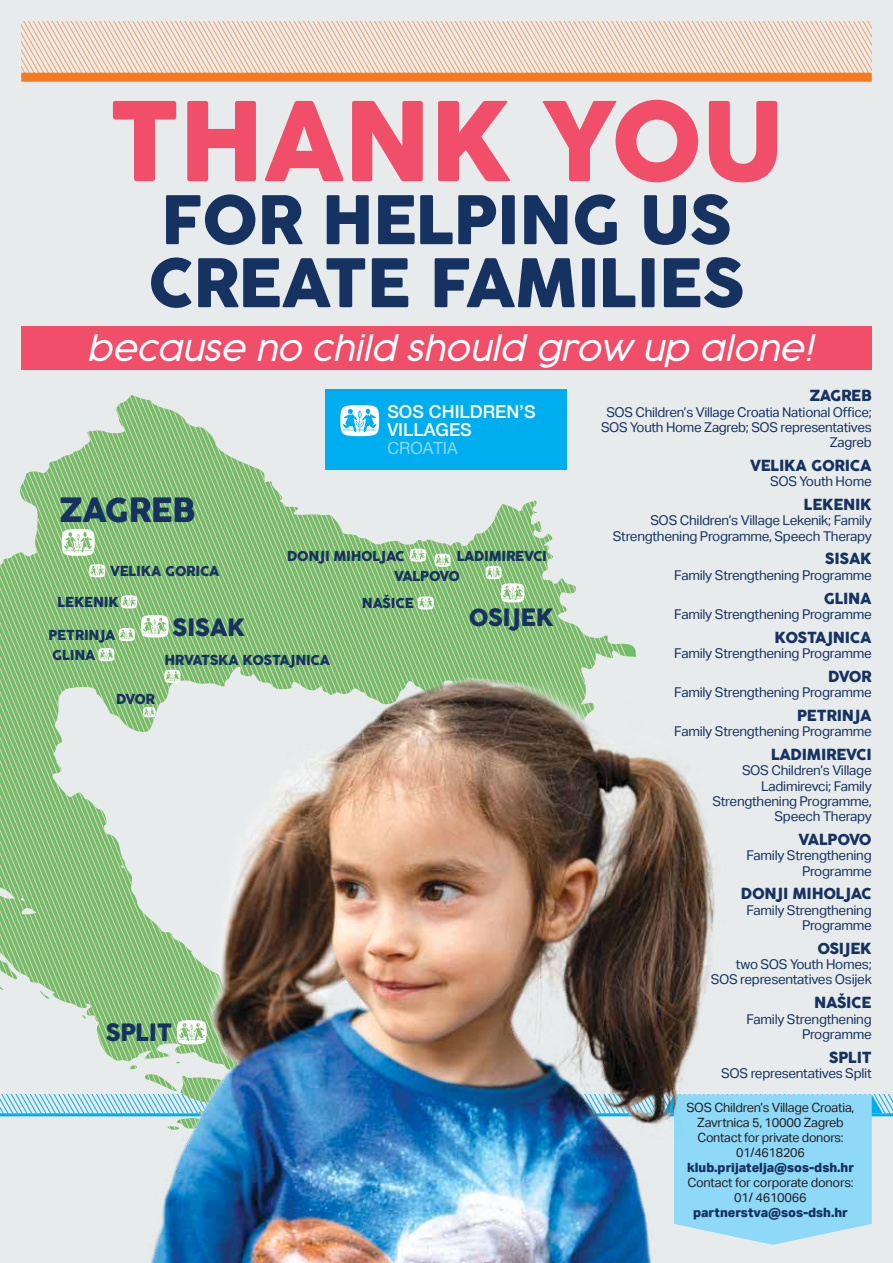
<style>
.page{position:relative;width:893px;height:1263px;background:#e8ebec}
.page>*{position:absolute;margin:0;border:0;box-sizing:border-box;transform-origin:0 0}
.t1{font:108px "Cocogoose";letter-spacing:-.02em;color:#f04e69}
.t2{font:66px/63px "Cocogoose";letter-spacing:-.02em;color:#163260}
.t3{font:italic 300 33px "Cocogoose Pro";color:#fff}
.t4{font:32.7px "Cocogoose";letter-spacing:-.02em;color:#163260}
.t5{font:23.4px "Cocogoose";letter-spacing:-.02em;color:#163260}
.t6{font:500 17.85px "Helvetica Neue";color:#fff}
.t7{font:16.8px "Helvetica Neue";color:#8ed8f8}
.t8{font:15px "Cocogoose";letter-spacing:-.02em;color:#163260}
.t9{font:15px "Cocogoose";letter-spacing:-.045em;color:#163260}
.t10{font:13.5px/15.3px "Aktiv Grotesk";letter-spacing:-.02em;color:#163260;text-align:right}
.t11{font:13.5px/27.3px "Cocogoose";letter-spacing:-.02em;color:#163260}
.t12{font:12.75px/15px "Aktiv Grotesk";letter-spacing:-.02em;color:#231f20;text-align:center}
.t13{font:800 12.75px "Aktiv Grotesk";color:#163260}
</style>
<div class="page">
<svg style="left:21px;top:21px;width:851px;height:52px;background:#ebd7c8"></svg>
<div style="left:21px;top:73px;width:851px;height:9px;background:#f47920"></div>
<div style="left:21px;top:326px;width:851px;height:43px;background:#f04e69"></div>
<img style="left:97px;top:1245px;width:707px;height:18px">
<div style="left:325px;top:389px;width:242px;height:80px;background:#00aeef"></div>
<img style="left:0;top:399px;width:893px;height:846px">
<h1 class="t1" style="left:109px;top:67px;width:677px">THANK YOU</h1>
<h2 class="t2" style="left:148px;top:191px;width:599px">FOR HELPING US<br>CREATE FAMILIES</h2>
<h3 class="t3" style="left:87px;top:326px;width:728px">because no child should grow up alone!</h3>
<h3 class="t6" style="left:387px;top:397px;width:150px">SOS CHILDREN’S</h3>
<h3 class="t4" style="left:59px;top:487px;width:137px">ZAGREB</h3>
<p class="t11" style="left:110px;top:558px;width:111px">VELIKA GORICA</p>
<p class="t11" style="left:58px;top:589px;width:63px">LEKENIK</p>
<p class="t11" style="left:48px;top:622px;width:69px">PETRINJA</p>
<h3 class="t5" style="left:172px;top:611px;width:74px">SISAK</h3>
<h3 class="t6" style="left:387px;top:415px;width:86px">VILLAGES</h3>
<p class="t7" style="left:387px;top:436px;width:72px">CROATIA</p>
<p class="t11" style="left:287px;top:543px;width:119px">DONJI MIHOLJAC</p>
<p class="t11" style="left:457px;top:543px;width:92px">LADIMIREVCI</p>
<p class="t11" style="left:362px;top:563px;width:100px;text-indent:32px">VALPOVO<br>NAŠICE</p>
<h3 class="t5" style="left:469px;top:601px;width:86px">OSIJEK</h3>
<p class="t11" style="left:52px;top:642px;width:45px">GLINA</p>
<p class="t11" style="left:164px;top:647px;width:167px">HRVATSKA KOSTAJNICA</p>
<p class="t11" style="left:116px;top:686px;width:41px">DVOR</p>
<h3 class="t5" style="left:105px;top:1016px;width:68px">SPLIT</h3>
<p class="t8" style="left:809px;top:385px;width:64px">ZAGREB</p>
<p class="t10" style="left:601px;top:404px;width:272px">SOS Children’s Village Croatia National Office;<br>SOS Youth Home Zagreb; SOS representatives<br>Zagreb</p>
<p class="t8" style="left:750px;top:455px;width:123px">VELIKA GORICA</p>
<p class="t10" style="left:770px;top:474px;width:103px">SOS Youth Home</p>
<p class="t8" style="left:804px;top:494px;width:69px">LEKENIK</p>
<p class="t10" style="left:613px;top:513px;width:260px">SOS Children’s Village Lekenik; Family<br>Strengthening Programme, Speech Therapy</p>
<p class="t8" style="left:825px;top:549px;width:48px">SISAK</p>
<p class="t10" style="left:674px;top:567px;width:199px">Family Strengthening Programme</p>
<p class="t8" style="left:824px;top:588px;width:49px">GLINA</p>
<p class="t10" style="left:674px;top:606px;width:199px">Family Strengthening Programme</p>
<p class="t8" style="left:774px;top:627px;width:99px">KOSTAJNICA</p>
<p class="t10" style="left:674px;top:646px;width:199px">Family Strengthening Programme</p>
<p class="t8" style="left:828px;top:666px;width:45px">DVOR</p>
<p class="t10" style="left:674px;top:685px;width:199px">Family Strengthening Programme</p>
<p class="t8" style="left:797px;top:705px;width:76px">PETRINJA</p>
<p class="t10" style="left:674px;top:724px;width:199px">Family Strengthening Programme</p>
<p class="t8" style="left:771px;top:744px;width:102px">LADIMIREVCI</p>
<p class="t10" style="left:712px;top:763px;width:161px">SOS Children’s Village<br>Ladimirevci; Family<br>Strengthening Programme,<br>Speech Therapy</p>
<p class="t9" style="left:799px;top:829px;width:75px">VALPOVO</p>
<p class="t10" style="left:746px;top:848px;width:127px">Family Strengthening<br>Programme</p>
<p class="t8" style="left:741px;top:883px;width:132px">DONJI MIHOLJAC</p>
<p class="t10" style="left:746px;top:902px;width:127px">Family Strengthening<br>Programme</p>
<p class="t8" style="left:817px;top:938px;width:56px">OSIJEK</p>
<p class="t10" style="left:711px;top:957px;width:162px">two SOS Youth Homes;<br>SOS representatives Osijek</p>
<p class="t8" style="left:814px;top:992px;width:59px">NAŠICE</p>
<p class="t10" style="left:746px;top:1011px;width:127px">Family Strengthening<br>Programme</p>
<p class="t8" style="left:829px;top:1047px;width:44px">SPLIT</p>
<p class="t10" style="left:721px;top:1066px;width:152px">SOS representatives Split</p>
<p class="t12" style="left:686px;top:1100px;width:169px">SOS Children’s Village Croatia,<br>Zavrtnica 5, 10000 Zagreb<br>Contact for private donors:<br>01/4618206</p>
<p class="t13" style="left:687px;top:1160px;width:168px">klub.prijatelja@sos-dsh.hr</p>
<p class="t12" style="left:687px;top:1175px;width:168px">Contact for corporate donors:<br>01/ 4610066</p>
<p class="t13" style="left:693px;top:1205px;width:156px">partnerstva@sos-dsh.hr</p>
</div>
